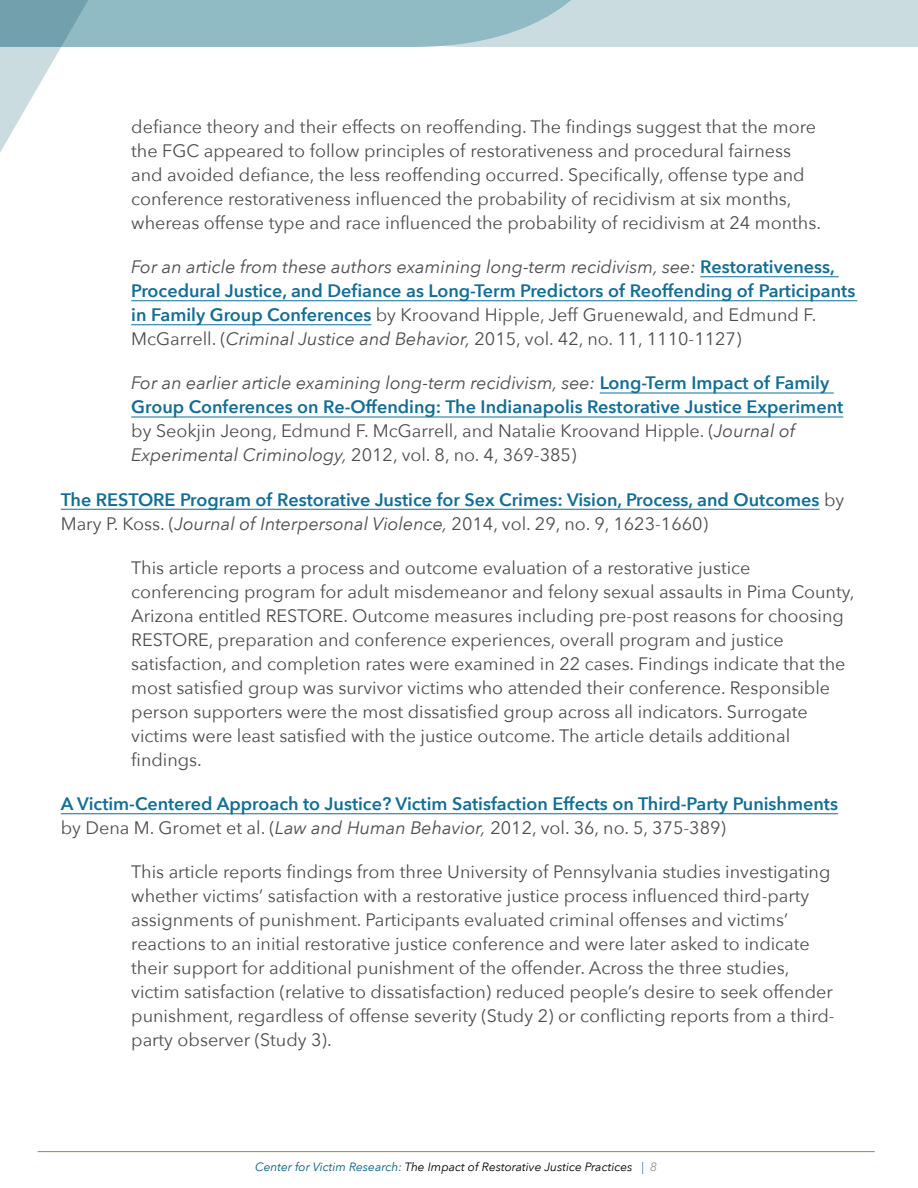
<style>
.page{position:relative;width:918px;height:1188px;background:#fff}
.page>*{position:absolute;margin:0;border:0;box-sizing:border-box;transform-origin:0 0}
.Body_indented{font:18px/24px "Avenir Next";color:#4d4d4f}
.Body_indented-2{font:600 18px/24px "Avenir Next";color:#126e96}
.Body{font:600 18px/24px "Avenir Next";color:#126e96}
.t1{font:italic 12px "Avenir Next";color:#000}
.s1{font-weight:400;font-style:italic;color:#4d4d4f}
.s2{font-weight:400;color:#4d4d4f}
.s3{color:#035e7b}
.s4{color:#447ca1}
.s5{color:#8c9399}
</style>
<div class="page">
<svg style="left:0;top:0;width:918px;height:153px"></svg>
<hr style="left:38px;top:1151px;width:837px;height:1px;background:#a68534">
<hr style="left:700px;top:276px;width:139px;height:1px;background:#126e96">
<hr style="left:131px;top:300px;width:726px;height:1px;background:#126e96">
<hr style="left:131px;top:324px;width:240px;height:1px;background:#126e96">
<hr style="left:600px;top:393px;width:234px;height:1px;background:#126e96">
<hr style="left:131px;top:417px;width:712px;height:1px;background:#126e96">
<hr style="left:61px;top:509px;width:759px;height:1px;background:#126e96">
<hr style="left:61px;top:813px;width:777px;height:1px;background:#126e96">
<p class="Body_indented" style="left:131px;top:114px;width:691px">defiance theory and their effects on reoffending. The findings suggest that the more the FGC appeared to follow principles of restorativeness and procedural fairness and avoided defiance, the less reoffending occurred. Specifically, offense type and conference restorativeness influenced the probability of recidivism at six months, whereas offense type and race influenced the probability of recidivism at 24 months.</p>
<p class="Body_indented-2" style="left:131px;top:254px;width:726px"><span class="s1">For an article from these authors examining long-term recidivism, see:</span> Restorativeness, Procedural Justice, and Defiance as Long-Term Predictors of Reoffending of Participants in Family Group Conferences <span class="s2">by Kroovand Hipple, Jeff Gruenewald, and Edmund F.<br>McGarrell. (</span><span class="s1">Criminal Justice and Behavior,</span> <span class="s2">2015, vol. 42, no. 11, 1110-1127)</span></p>
<p class="Body_indented-2" style="left:131px;top:371px;width:714px"><span class="s1">For an earlier article examining long-term recidivism, see:</span> Long-Term Impact of Family Group Conferences on Re-Offending: The Indianapolis Restorative Justice Experiment <span class="s2">by Seokjin Jeong, Edmund F. McGarrell, and Natalie Kroovand Hipple. (</span><span class="s1">Journal of Experimental Criminology,</span> <span class="s2">2012, vol. 8, no. 4, 369-385)</span></p>
<p class="Body" style="left:61px;top:487px;width:785px">The RESTORE Program of Restorative Justice for Sex Crimes: Vision, Process, and Outcomes <span class="s2">by<br>Mary P. Koss. (</span><span class="s1">Journal of Interpersonal Violence,</span> <span class="s2">2014, vol. 29, no. 9, 1623-1660)</span></p>
<p class="Body_indented" style="left:131px;top:555px;width:725px">This article reports a process and outcome evaluation of a restorative justice conferencing program for adult misdemeanor and felony sexual assaults in Pima County, Arizona entitled RESTORE. Outcome measures including pre-post reasons for choosing RESTORE, preparation and conference experiences, overall program and justice satisfaction, and completion rates were examined in 22 cases. Findings indicate that the most satisfied group was survivor victims who attended their conference. Responsible person supporters were the most dissatisfied group across all indicators. Surrogate victims were least satisfied with the justice outcome. The article details additional findings.</p>
<p class="Body" style="left:61px;top:791px;width:779px">A Victim-Centered Approach to Justice? Victim Satisfaction Effects on Third-Party Punishments <span class="s2">by Dena M. Gromet et al. (</span><span class="s1">Law and Human Behavior,</span> <span class="s2">2012, vol. 36, no. 5, 375-389)</span></p>
<p class="Body_indented" style="left:131px;top:859px;width:705px">This article reports findings from three University of Pennsylvania studies investigating whether victims’ satisfaction with a restorative justice process influenced third-party assignments of punishment. Participants evaluated criminal offenses and victims’ reactions to an initial restorative justice conference and were later asked to indicate their support for additional punishment of the offender. Across the three studies, victim satisfaction (relative to dissatisfaction) reduced people’s desire to seek offender punishment, regardless of offense severity (Study 2) or conflicting reports from a third&shy;party observer (Study 3).</p>
<p class="t1" style="left:255px;top:1156px;width:403px"><span class="s3">Center for Victim Research:</span> The Impact of Restorative Justice Practices <span class="s4">|</span> <span class="s5">8</span></p>
</div>
